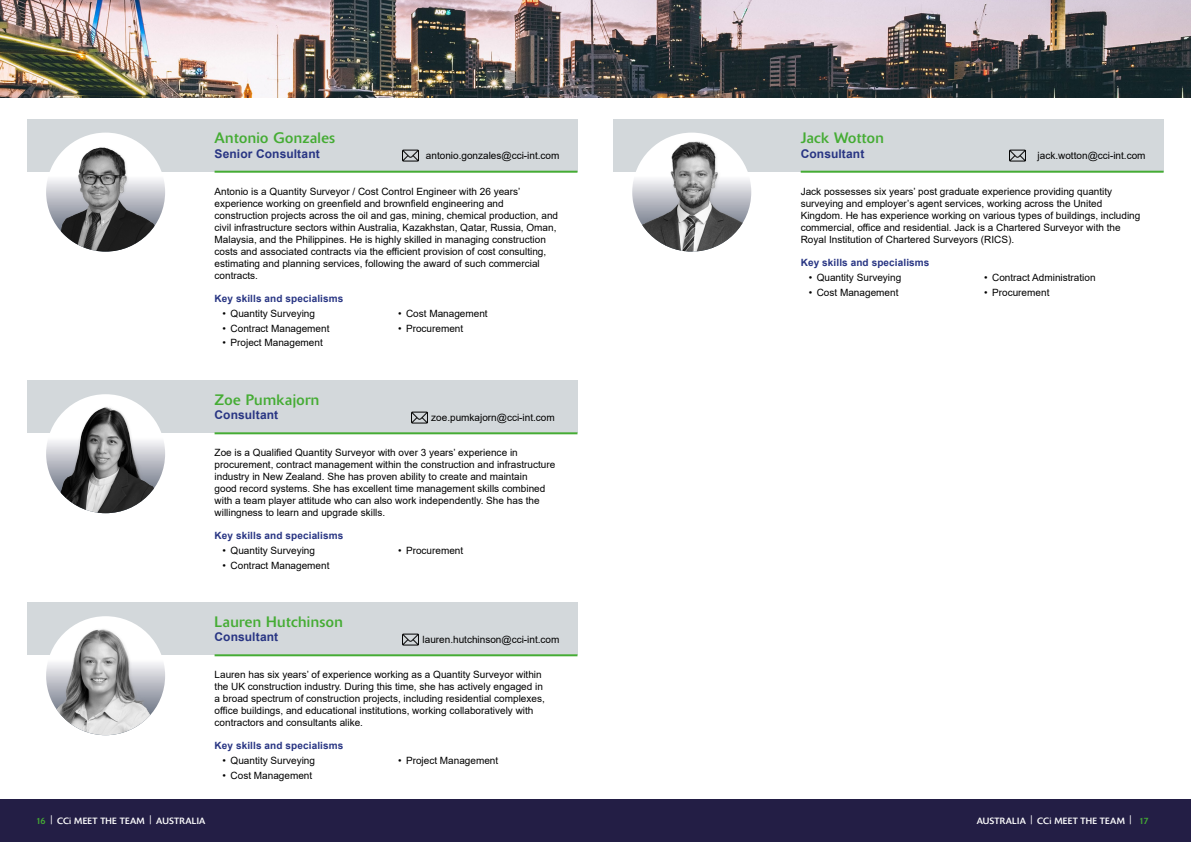
<style>
.page{position:relative;width:1191px;height:842px;background:#fff}
.page>*{position:absolute;margin:0;border:0;box-sizing:border-box;transform-origin:0 0}
.t1{font:15px "Delta";letter-spacing:.025em;color:#45ac34}
.t2{font:700 12px "Arial";letter-spacing:.01em;color:#283583}
.t3{font:10px/12px "Arial";color:#000}
.t4{font:700 10px "Arial";letter-spacing:.01em;color:#283583}
.t5{font:9px "Delta";letter-spacing:.02em;color:#fff}
.s1{color:#45ac34}
</style>
<div class="page">
<div style="left:0;top:799px;width:1191px;height:43px;background:#231e45"></div>
<img style="left:0;top:0;width:1191px;height:98px">
<div style="left:27px;top:380px;width:550px;height:53px;background:#d3d8db"></div>
<hr style="left:215px;top:432px;width:362px;height:2px;background:#45ac34">
<img style="left:411px;top:411px;width:16px;height:13px">
<img style="left:46px;top:396px;width:119px;height:117px">
<div style="left:27px;top:602px;width:550px;height:53px;background:#d3d8db"></div>
<hr style="left:215px;top:654px;width:362px;height:2px;background:#45ac34">
<img style="left:403px;top:633px;width:16px;height:13px">
<img style="left:46px;top:616px;width:119px;height:119px;border-radius:59px">
<div style="left:27px;top:119px;width:550px;height:52px;background:#d3d8db"></div>
<hr style="left:215px;top:171px;width:362px;height:2px;background:#45ac34">
<img style="left:403px;top:149px;width:16px;height:13px">
<img style="left:46px;top:135px;width:119px;height:117px">
<div style="left:613px;top:119px;width:550px;height:52px;background:#d3d8db"></div>
<hr style="left:800px;top:171px;width:363px;height:2px;background:#45ac34">
<img style="left:1009px;top:149px;width:16px;height:13px">
<img style="left:632px;top:133px;width:119px;height:119px;border-radius:59px">
<h1 class="t1" style="left:215px;top:129px;width:122px">Antonio Gonzales</h1>
<p class="t2" style="left:215px;top:145px;width:107px">Senior Consultant</p>
<p class="t3" style="left:426px;top:150px;width:135px">antonio.gonzales@cci-int.com</p>
<p class="t3" style="left:215px;top:185px;width:345px">Antonio is a Quantity Surveyor / Cost Control Engineer with 26 years’ experience working on greenfield and brownfield engineering and construction projects across the oil and gas, mining, chemical production, and civil infrastructure sectors within Australia, Kazakhstan, Qatar, Russia, Oman, Malaysia, and the Philippines. He is highly skilled in managing construction costs and associated contracts via the efficient provision of cost consulting, estimating and planning services, following the award of such commercial contracts.</p>
<p class="t4" style="left:215px;top:291px;width:130px">Key skills and specialisms</p>
<p class="t3" style="left:223px;top:307px;width:94px">• Quantity Surveying</p>
<p class="t3" style="left:223px;top:322px;width:108px">• Contract Management</p>
<p class="t3" style="left:223px;top:337px;width:102px">• Project Management</p>
<p class="t3" style="left:398px;top:307px;width:91px">• Cost Management</p>
<p class="t3" style="left:398px;top:322px;width:67px">• Procurement</p>
<h1 class="t1" style="left:215px;top:391px;width:106px">Zoe Pumkajorn</h1>
<p class="t2" style="left:215px;top:406px;width:65px">Consultant</p>
<p class="t3" style="left:431px;top:411px;width:125px">zoe.pumkajorn@cci-int.com</p>
<p class="t3" style="left:215px;top:446px;width:342px">Zoe is a Qualified Quantity Surveyor with over 3 years’ experience in procurement, contract management within the construction and infrastructure industry in New Zealand. She has proven ability to create and maintain<br>good record systems. She has excellent time management skills combined with a team player attitude who can also work independently. She has the willingness to learn and upgrade skills.</p>
<p class="t4" style="left:215px;top:529px;width:130px">Key skills and specialisms</p>
<p class="t3" style="left:223px;top:545px;width:94px">• Quantity Surveying</p>
<p class="t3" style="left:223px;top:559px;width:108px">• Contract Management</p>
<p class="t3" style="left:398px;top:545px;width:67px">• Procurement</p>
<h1 class="t1" style="left:215px;top:613px;width:130px">Lauren Hutchinson</h1>
<p class="t2" style="left:215px;top:628px;width:65px">Consultant</p>
<p class="t3" style="left:422px;top:633px;width:138px">lauren.hutchinson@cci-int.com</p>
<p class="t3" style="left:215px;top:668px;width:332px">Lauren has six years’ of experience working as a Quantity Surveyor within the UK construction industry. During this time, she has actively engaged in a broad spectrum of construction projects, including residential complexes, office buildings, and educational institutions, working collaboratively with contractors and consultants alike.</p>
<p class="t4" style="left:215px;top:739px;width:130px">Key skills and specialisms</p>
<p class="t3" style="left:223px;top:755px;width:94px">• Quantity Surveying</p>
<p class="t3" style="left:223px;top:769px;width:91px">• Cost Management</p>
<p class="t3" style="left:398px;top:755px;width:102px">• Project Management</p>
<h1 class="t1" style="left:800px;top:129px;width:85px">Jack Wotton</h1>
<p class="t2" style="left:800px;top:145px;width:65px">Consultant</p>
<p class="t3" style="left:1037px;top:150px;width:109px">jack.wotton@cci-int.com</p>
<p class="t3" style="left:800px;top:185px;width:341px">Jack possesses six years’ post graduate experience providing quantity surveying and employer’s agent services, working across the United Kingdom. He has experience working on various types of buildings, including commercial, office and residential. Jack is a Chartered Surveyor with the Royal Institution of Chartered Surveyors (RICS).</p>
<p class="t4" style="left:800px;top:255px;width:130px">Key skills and specialisms</p>
<p class="t3" style="left:808px;top:271px;width:94px">• Quantity Surveying</p>
<p class="t3" style="left:808px;top:286px;width:91px">• Cost Management</p>
<p class="t3" style="left:984px;top:271px;width:113px">• Contract Administration</p>
<p class="t3" style="left:984px;top:286px;width:67px">• Procurement</p>
<p class="t5" style="left:36px;top:815px;width:169px"><span class="s1">16</span> | CCi MEET THE TEAM | Australia</p>
<p class="t5" style="left:1030px;top:815px;width:119px">| CCi MEET THE TEAM | <span class="s1">17</span></p>
<p class="t5" style="left:976px;top:815px;width:48px">Australia</p>
</div>
